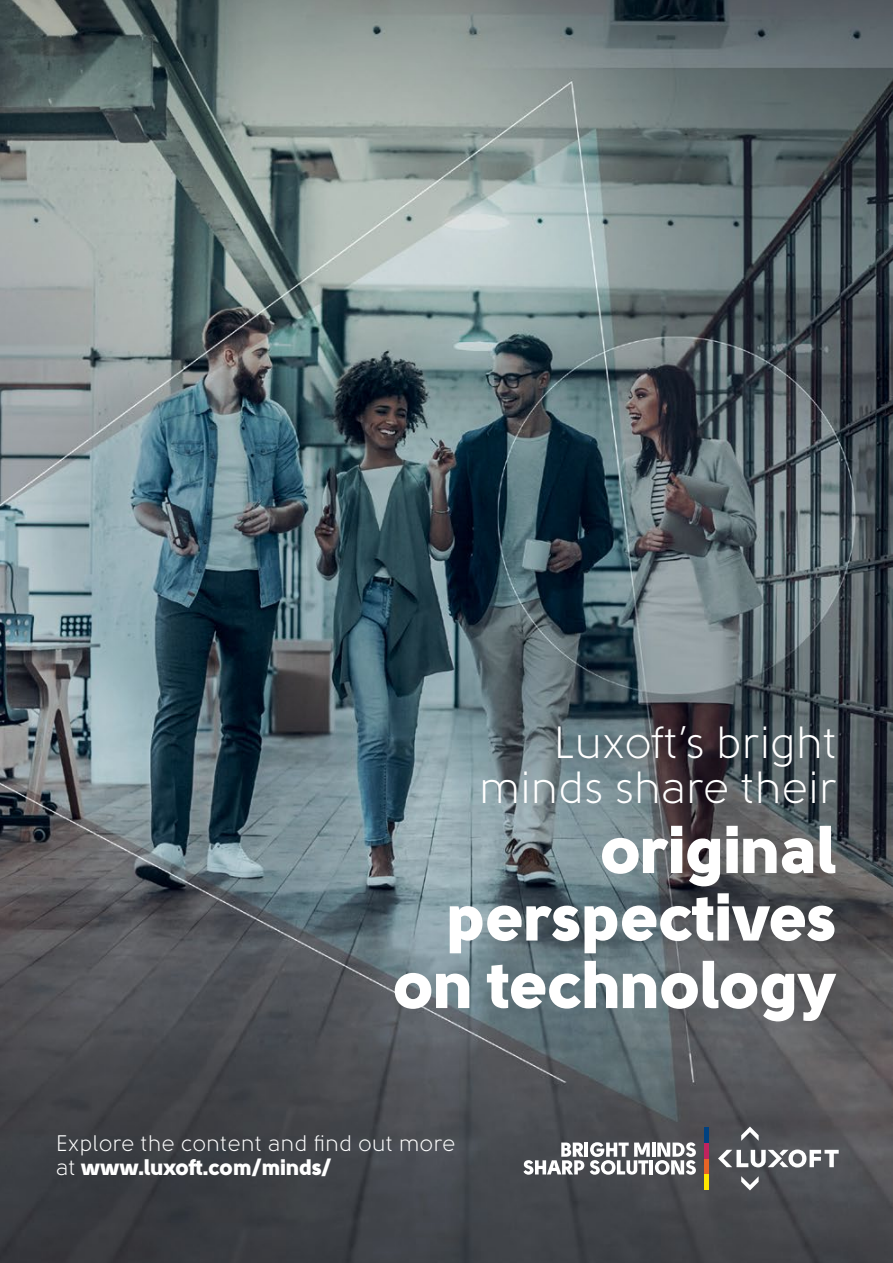
<style>
.page{position:relative;width:893px;height:1263px;background:#fff}
.page>*{position:absolute;margin:0;border:0;box-sizing:border-box;transform-origin:0 0}
.t1{font:900 67.5px/67.5px "Luxoft Sans";color:#fff;text-align:right}
.t2{font:45px/45px "Luxoft Sans";letter-spacing:-.01em;color:#fff;text-align:right}
.t3{font:22.5px/24px "Luxoft Sans";color:#fff}
.s1{font-weight:900}
</style>
<div class="page">
<img style="left:0;top:0;width:893px;height:1263px">
<hr style="left:585px;top:1142px;width:3px;height:15px;background:#fff">
<svg style="left:523px;top:1142px;width:61px;height:33px"></svg>
<svg style="left:590px;top:1142px;width:106px;height:33px"></svg>
<hr style="left:705px;top:1126px;width:4px;height:16px;background:#004180">
<hr style="left:705px;top:1142px;width:4px;height:16px;background:#c0235e">
<hr style="left:705px;top:1158px;width:4px;height:16px;background:#e76425">
<hr style="left:705px;top:1174px;width:4px;height:16px;background:#ffe600">
<svg style="left:741px;top:1126px;width:18px;height:15px"></svg>
<svg style="left:741px;top:1176px;width:18px;height:14px"></svg>
<svg style="left:718px;top:1149px;width:121px;height:18px"></svg>
<h2 class="t2" style="left:479px;top:720px;width:360px">Luxoft’s bright minds share their</h2>
<h1 class="t1" style="left:394px;top:815px;width:444px">original perspectives on technology</h1>
<p class="t3" style="left:56px;top:1131px;width:401px">Explore the content and find out more at <span class="s1">www.luxoft.com/minds/</span></p>
</div>
